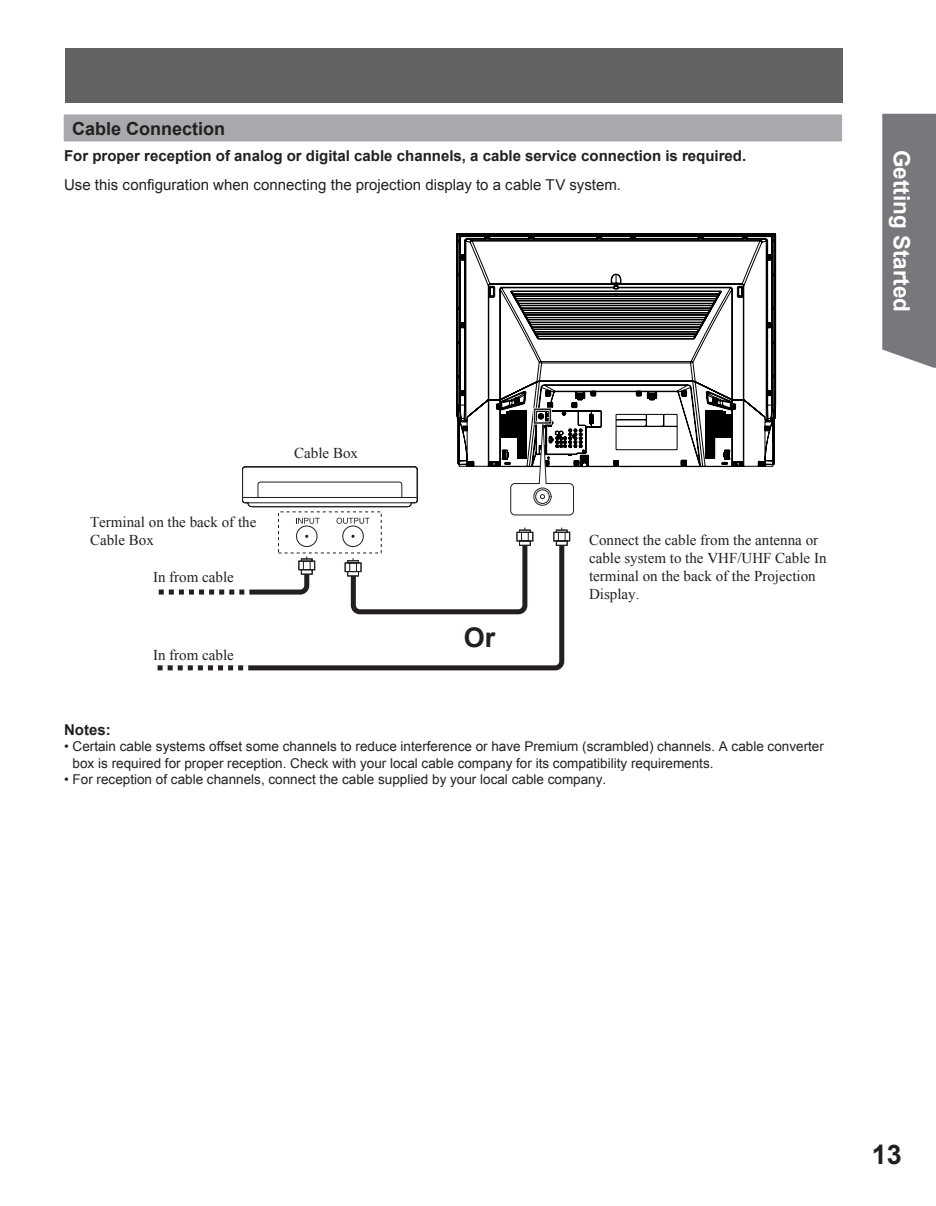
<style>
.page{position:relative;width:936px;height:1206px;background:#fff}
.page>*{position:absolute;margin:0;border:0;box-sizing:border-box;transform-origin:0 0}
.t1{font:700 27px "Arial";color:#231f20}
.t2{font:700 22.5px "Arial";color:#fff}
.t3{font:700 18px "Arial";color:#231f20}
.t4{font:15px/18px "Times New Roman";color:#231f20}
.t5{font:700 15px "Arial";color:#231f20}
.t6{font:15px "Arial";color:#231f20}
.t7{font:13.5px/16.2px "Arial";color:#231f20}
</style>
<div class="page">
<div style="left:65px;top:48px;width:777px;height:54px;background:#636366"></div>
<svg style="left:882px;top:114px;width:54px;height:254px"></svg>
<svg style="left:456px;top:233px;width:320px;height:232px"></svg>
<svg style="left:250px;top:617px;width:315px;height:54px"></svg>
<svg style="left:156px;top:665px;width:94px;height:6px"></svg>
<svg style="left:156px;top:381px;width:618px;height:236px"></svg>
<div style="left:64px;top:114px;width:778px;height:27px;background:#a8a9ad"></div>
<div style="left:533px;top:408px;width:19px;height:16px;border:3px solid #fff"></div>
<div style="left:534px;top:408px;width:17px;height:16px;border:2px solid #231f20"></div>
<h3 class="t3" style="left:72px;top:119px;width:155px">Cable Connection</h3>
<p class="t5" style="left:64px;top:147px;width:683px">For proper reception of analog or digital cable channels, a cable service connection is required.</p>
<p class="t6" style="left:64px;top:176px;width:558px">Use this configuration when connecting the projection display to a cable TV system.</p>
<p class="t4" style="left:90px;top:513px;width:168px">Terminal on the back of the<br>Cable Box</p>
<p class="t4" style="left:153px;top:568px;width:82px">In from cable</p>
<p class="t4" style="left:153px;top:645px;width:82px">In from cable</p>
<p class="t4" style="left:294px;top:444px;width:65px">Cable Box</p>
<h1 class="t1" style="left:464px;top:623px;width:33px">Or</h1>
<p class="t4" style="left:589px;top:530px;width:239px">Connect the cable from the antenna or cable system to the VHF/UHF Cable In terminal on the back of the Projection<br>Display.</p>
<p class="t5" style="left:64px;top:721px;width:48px">Notes:</p>
<p class="t7" style="left:73px;top:738px;width:753px;text-indent:-9px">• Certain cable systems offset some channels to reduce interference or have Premium (scrambled) channels. A cable converter box is required for proper reception. Check with your local cable company for its compatibility requirements.</p>
<p class="t7" style="left:64px;top:771px;width:544px">• For reception of cable channels, connect the cable supplied by your local cable company.</p>
<h2 class="t2" style="left:914px;top:150px;width:164px;rotate:90deg">Getting Start ed</h2>
<h1 class="t1" style="left:871px;top:1139px;width:32px">13</h1>
</div>
